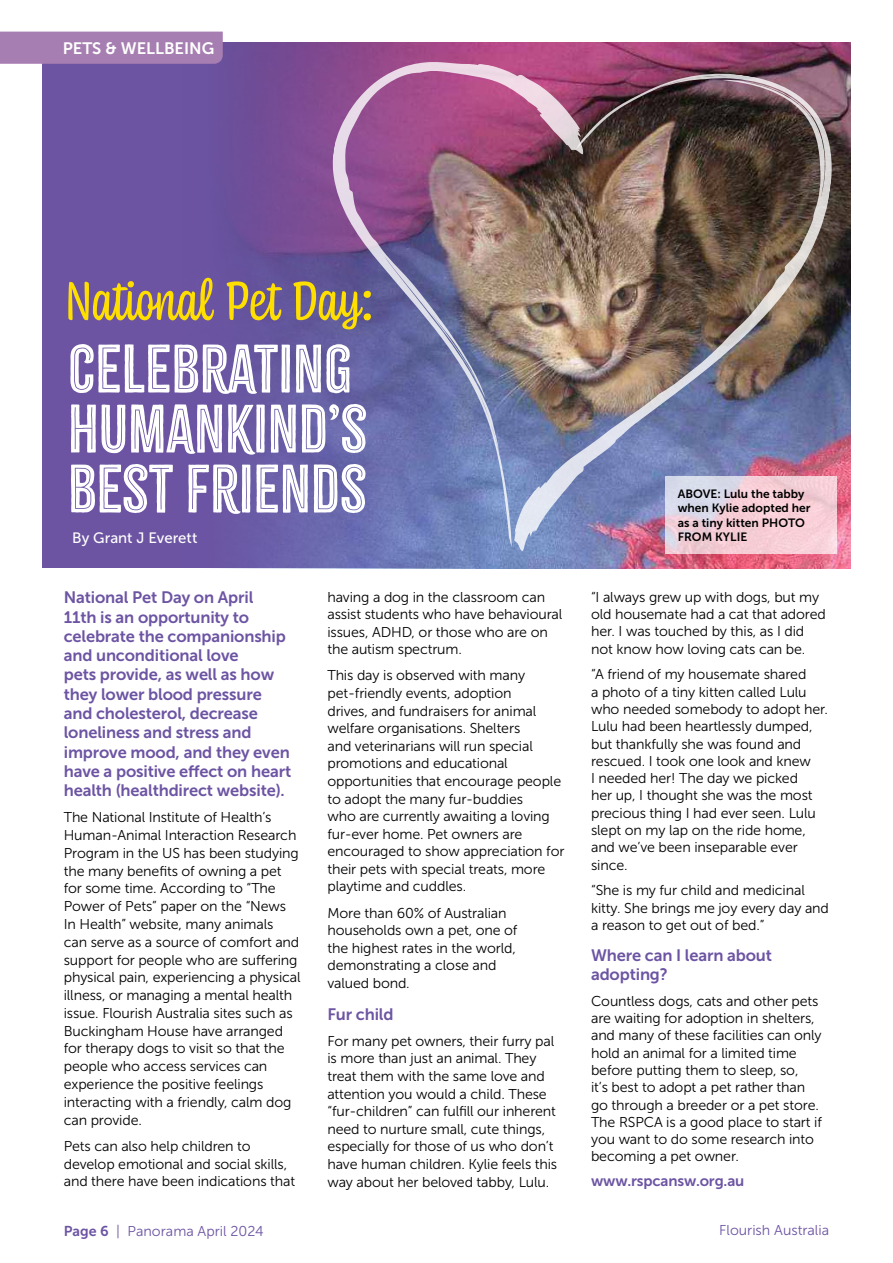
<style>
.page{position:relative;width:893px;height:1263px;background:#fff}
.page>*{position:absolute;margin:0;border:0;box-sizing:border-box;transform-origin:0 0}
.t1{font:60px/60px "Citrus Gothic Inline";color:#fff}
.t2{font:57px "Coniferous";color:#ffdf00}
.t3{font:16.5px/19.2px "Museo Sans 700";letter-spacing:-.01em;color:#6c54a3}
.t4{font:16.5px "Museo Sans 700";color:#fff}
.t5{font:15px "Museo Sans 700";letter-spacing:-.01em;color:#6c54a3}
.t6{font:15px "Museo Sans 500";color:#fff}
.t7{font:14.25px/17.5px "Museo Sans 300";letter-spacing:-.01em;color:#000}
.t8{font:14.25px "Museo Sans 300";color:#6c54a3}
.t9{font:12px/14.2px "Museo Sans 700";color:#000}
.s1{font-family:"Museo Sans 700"}
</style>
<div class="page">
<div style="left:43px;top:43px;width:807px;height:525px;background:#6c54a3"></div>
<img style="left:233px;top:43px;width:617px;height:525px">
<div style="left:0;top:32px;width:223px;height:32px;background:#a77eb1"></div>
<div style="left:665px;top:476px;width:171px;height:77px;background:linear-gradient(to bottom,#f3cbd4,#fcdce4)"></div>
<img style="left:332px;top:62px;width:251px;height:485px">
<img style="left:514px;top:73px;width:319px;height:479px">
<p class="t4" style="left:63px;top:39px;width:153px">PETS &amp; WELLBEING</p>
<h2 class="t2" style="left:64px;top:261px;width:311px">National Pet Day:</h2>
<h1 class="t1" style="left:68px;top:340px;width:301px">CELEBRATING<br>HUMANKIND’S<br>BEST FRIENDS</h1>
<p class="t6" style="left:72px;top:530px;width:127px">By Grant J Everett</p>
<p class="t3" style="left:64px;top:588px;width:229px">National Pet Day on April<br>11th is an opportunity to celebrate the companionship and unconditional love<br>pets provide, as well as how they lower blood pressure and cholesterol, decrease loneliness and stress and improve mood, and they even have a positive effect on heart health (healthdirect website).</p>
<p class="t7" style="left:64px;top:809px;width:238px">The National Institute of Health’s Human-Animal Interaction Research Program in the US has been studying the many benefits of owning a pet for some time. According to “The Power of Pets” paper on the “News In Health” website, many animals<br>can serve as a source of comfort and support for people who are suffering physical pain, experiencing a physical illness, or managing a mental health issue. Flourish Australia sites such as Buckingham House have arranged for therapy dogs to visit so that the people who access services can experience the positive feelings interacting with a friendly, calm dog can provide.</p>
<p class="t7" style="left:64px;top:1137px;width:233px">Pets can also help children to develop emotional and social skills, and there have been indications that</p>
<p class="t7" style="left:327px;top:588px;width:236px">having a dog in the classroom can assist students who have behavioural issues, ADHD, or those who are on the autism spectrum.</p>
<p class="t7" style="left:327px;top:667px;width:239px">This day is observed with many pet-friendly events, adoption<br>drives, and fundraisers for animal welfare organisations. Shelters<br>and veterinarians will run special promotions and educational opportunities that encourage people to adopt the many fur-buddies<br>who are currently awaiting a loving fur-ever home. Pet owners are encouraged to show appreciation for their pets with special treats, more playtime and cuddles.</p>
<p class="t7" style="left:327px;top:904px;width:191px">More than 60% of Australian households own a pet, one of the highest rates in the world, demonstrating a close and valued bond.</p>
<p class="t3" style="left:327px;top:1004px;width:68px">Fur child</p>
<p class="t7" style="left:327px;top:1032px;width:231px">For many pet owners, their furry pal is more than just an animal. They treat them with the same love and attention you would a child. These “fur-children” can fulfill our inherent need to nurture small, cute things, especially for those of us who don’t have human children. Kylie feels this way about her beloved tabby, Lulu.</p>
<p class="t9" style="left:678px;top:487px;width:134px">ABOVE: Lulu the tabby when Kylie adopted her as a tiny kitten PHOTO<br>FROM KYLIE</p>
<p class="t7" style="left:591px;top:588px;width:236px">“I always grew up with dogs, but my old housemate had a cat that adored her. I was touched by this, as I did not know how loving cats can be.</p>
<p class="t7" style="left:591px;top:666px;width:238px">“A friend of my housemate shared<br>a photo of a tiny kitten called Lulu who needed somebody to adopt her.<br>Lulu had been heartlessly dumped, but thankfully she was found and rescued. I took one look and knew<br>I needed her! The day we picked<br>her up, I thought she was the most precious thing I had ever seen. Lulu slept on my lap on the ride home, and we’ve been inseparable ever since.</p>
<p class="t7" style="left:591px;top:882px;width:239px">“She is my fur child and medicinal kitty. She brings me joy every day and a reason to get out of bed.”</p>
<p class="t3" style="left:591px;top:946px;width:182px;line-height:18.8px">Where can I learn about adopting?</p>
<p class="t7" style="left:591px;top:992px;width:232px">Countless dogs, cats and other pets are waiting for adoption in shelters, and many of these facilities can only hold an animal for a limited time before putting them to sleep, so,<br>it’s best to adopt a pet rather than go through a breeder or a pet store.<br>The RSPCA is a good place to start if you want to do some research into becoming a pet owner.</p>
<p class="t5" style="left:591px;top:1173px;width:155px">www.rspcansw.org.au</p>
<p class="t8" style="left:64px;top:1224px;width:201px"><span class="s1">Page 6</span> | Panorama April 2024</p>
<p class="t8" style="left:719px;top:1223px;width:112px">Flourish Australia</p>
</div>
